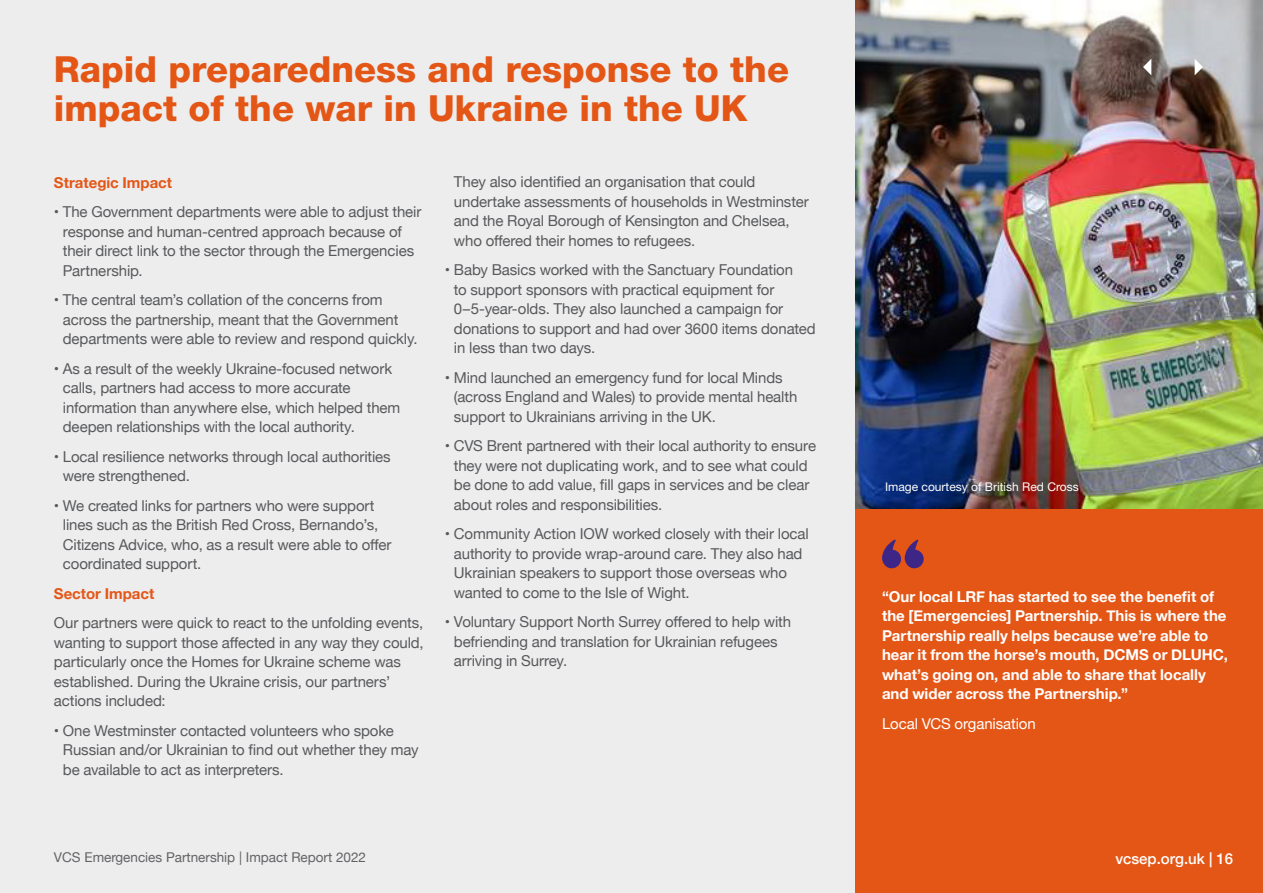
<style>
.page{position:relative;width:1263px;height:893px;background:#ededee}
.page>*{position:absolute;margin:0;border:0;box-sizing:border-box;transform-origin:0 0}
.t1{font:800 36px/39px "Helvetica Neue";color:#e45616}
.t2{font:15px/19.5px "Helvetica Neue";letter-spacing:-.01em;color:#58595b}
.t3{font:700 15px/19.5px "Helvetica Neue";color:#fff}
.t4{font:700 15px "Helvetica Neue";color:#e45616}
.t5{font:15px "Helvetica Neue";letter-spacing:-.005em;color:#fff}
.t6{font:500 15px "Helvetica Neue";color:#fff}
.t7{font:13.5px "Helvetica Neue";color:#636366}
.t8{font:12px "Helvetica Neue";color:#fff}
</style>
<div class="page">
<div style="left:855px;top:508px;width:408px;height:385px;background:#e45616"></div>
<img style="left:855px;top:0;width:408px;height:508px">
<svg style="left:882px;top:539px;width:42px;height:30px"></svg>
<svg style="left:1195px;top:59px;width:8px;height:16px"></svg>
<svg style="left:1143px;top:59px;width:8px;height:16px"></svg>
<p class="t1" style="left:54px;top:50px;width:736px">Rapid preparedness and response to the impact of the war in Ukraine in the UK</p>
<p class="t4" style="left:54px;top:170px;width:120px">Strategic Impact</p>
<p class="t2" style="left:63px;top:203px;width:360px;text-indent:-9px">• The Government departments were able to adjust their response and human-centred approach because of their direct link to the sector through the Emergencies Partnership.</p>
<p class="t2" style="left:63px;top:291px;width:356px;text-indent:-9px">• The central team’s collation of the concerns from across the partnership, meant that the Government departments were able to review and respond quickly.</p>
<p class="t2" style="left:63px;top:359px;width:339px;text-indent:-9px">• As a result of the weekly Ukraine-focused network calls, partners had access to more accurate information than anywhere else, which helped them deepen relationships with the local authority.</p>
<p class="t2" style="left:63px;top:447px;width:329px;text-indent:-9px">• Local resilience networks through local authorities were strengthened.</p>
<p class="t2" style="left:63px;top:496px;width:330px;text-indent:-9px">• We created links for partners who were support lines such as the British Red Cross, Bernando’s, Citizens Advice, who, as a result were able to offer coordinated support.</p>
<p class="t4" style="left:54px;top:581px;width:102px">Sector Impact</p>
<p class="t2" style="left:54px;top:614px;width:371px">Our partners were quick to react to the unfolding events, wanting to support those affected in any way they could, particularly once the Homes for Ukraine scheme was established. During the Ukraine crisis, our partners’ actions included:</p>
<p class="t2" style="left:63px;top:721px;width:357px;text-indent:-9px">• One Westminster contacted volunteers who spoke<br>Russian and/or Ukrainian to find out whether they may be available to act as interpreters.</p>
<p class="t2" style="left:454px;top:173px;width:356px">They also identified an organisation that could undertake assessments of households in Westminster and the Royal Borough of Kensington and Chelsea, who offered their homes to refugees.</p>
<p class="t2" style="left:454px;top:261px;width:363px;text-indent:-9px">• Baby Basics worked with the Sanctuary Foundation<br>to support sponsors with practical equipment for 0–5-year-olds. They also launched a campaign for donations to support and had over 3600 items donated in less than two days.</p>
<p class="t2" style="left:454px;top:369px;width:345px;text-indent:-9px">• Mind launched an emergency fund for local Minds (across England and Wales) to provide mental health support to Ukrainians arriving in the UK.</p>
<p class="t2" style="left:454px;top:437px;width:364px;text-indent:-9px">• CVS Brent partnered with their local authority to ensure they were not duplicating work, and to see what could be done to add value, fill gaps in services and be clear about roles and responsibilities.</p>
<p class="t2" style="left:454px;top:525px;width:356px;text-indent:-9px">• Community Action IOW worked closely with their local authority to provide wrap-around care. They also had Ukrainian speakers to support those overseas who wanted to come to the Isle of Wight.</p>
<p class="t2" style="left:454px;top:613px;width:339px;text-indent:-9px">• Voluntary Support North Surrey offered to help with befriending and translation for Ukrainian refugees arriving in Surrey.</p>
<p class="t7" style="left:54px;top:847px;width:314px">VCS Emergencies Partnership | Impact Report 2022</p>
<p class="t8" style="left:885px;top:480px;width:195px">Image courtesy of British Red Cross</p>
<p class="t3" style="left:882px;top:587px;width:347px">“Our local LRF has started to see the benefit of the [Emergencies] Partnership. This is where the Partnership really helps because we’re able to hear it from the horse’s mouth, DCMS or DLUHC, what’s going on, and able to share that locally and wider across the Partnership.”</p>
<p class="t5" style="left:882px;top:712px;width:155px">Local VCS organisation</p>
<p class="t6" style="left:1115px;top:846px;width:119px">vcsep.org.uk | 16</p>
</div>
